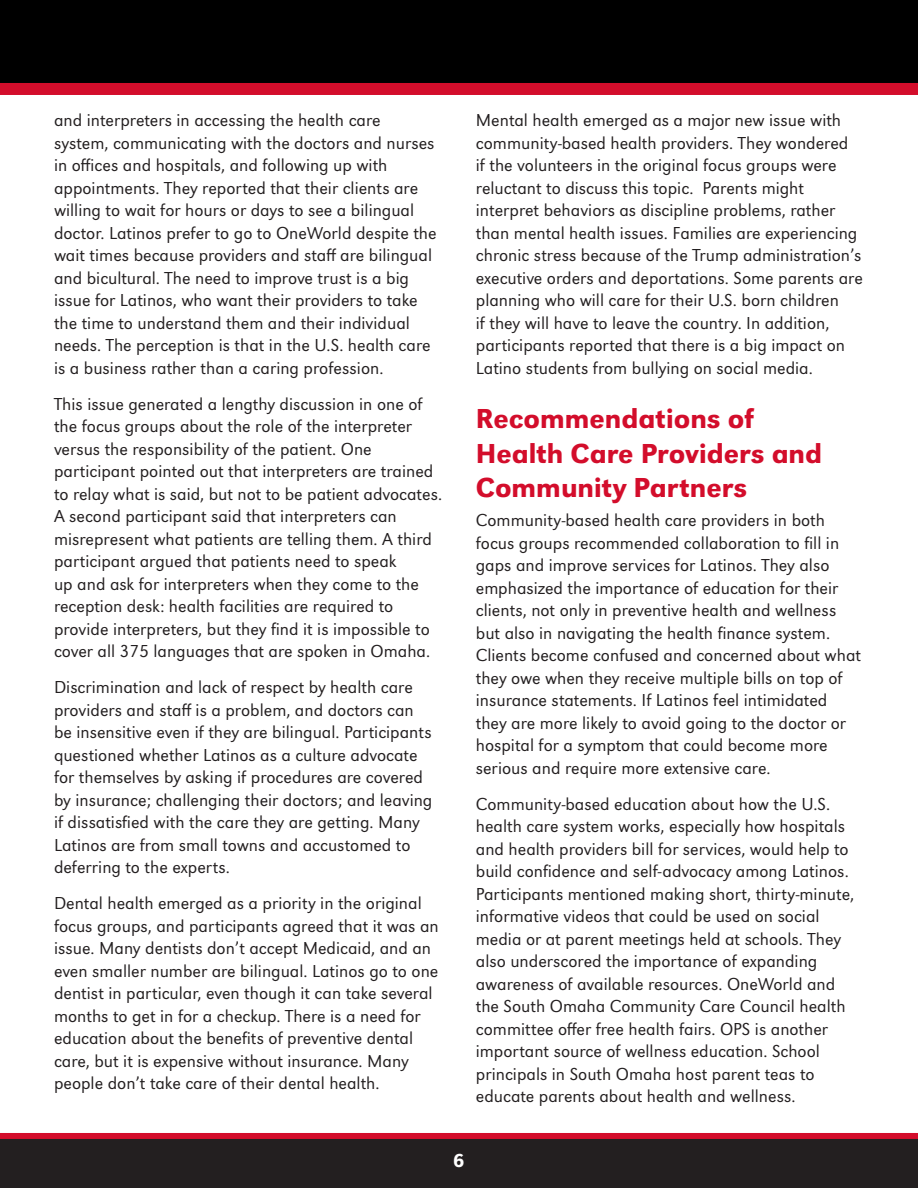
<style>
.page{position:relative;width:918px;height:1188px;background:#fff}
.page>*{position:absolute;margin:0;border:0;box-sizing:border-box;transform-origin:0 0}
.t1{font:500 28.5px/34.2px "URW Grotesk";color:#d30d2b}
.t2{font:500 19.5px "URW Grotesk";color:#fff}
.body{font:300 18px/22.5px "URW Grotesk";color:#231f20}
</style>
<div class="page">
<svg style="left:0;top:0;width:918px;height:95px;fill:#000"></svg>
<svg style="left:0;top:1133px;width:918px;height:55px"></svg>
<p class="body" style="left:54px;top:109px;width:384px">and interpreters in accessing the health care system, communicating with the doctors and nurses in offices and hospitals, and following up with appointments. They reported that their clients are willing to wait for hours or days to see a bilingual doctor. Latinos prefer to go to OneWorld despite the wait times because providers and staff are bilingual and bicultural. The need to improve trust is a big issue for Latinos, who want their providers to take the time to understand them and their individual needs. The perception is that in the U.S. health care is a business rather than a caring profession.</p>
<p class="body" style="left:54px;top:393px;width:390px">This issue generated a lengthy discussion in one of the focus groups about the role of the interpreter versus the responsibility of the patient. One participant pointed out that interpreters are trained to relay what is said, but not to be patient advocates.<br>A second participant said that interpreters can misrepresent what patients are telling them. A third participant argued that patients need to speak<br>up and ask for interpreters when they come to the reception desk: health facilities are required to provide interpreters, but they find it is impossible to cover all 375 languages that are spoken in Omaha.</p>
<p class="body" style="left:54px;top:676px;width:380px">Discrimination and lack of respect by health care providers and staff is a problem, and doctors can be insensitive even if they are bilingual. Participants questioned whether Latinos as a culture advocate for themselves by asking if procedures are covered by insurance; challenging their doctors; and leaving if dissatisfied with the care they are getting. Many Latinos are from small towns and accustomed to deferring to the experts.</p>
<p class="body" style="left:54px;top:892px;width:386px">Dental health emerged as a priority in the original focus groups, and participants agreed that it was an issue. Many dentists don’t accept Medicaid, and an even smaller number are bilingual. Latinos go to one dentist in particular, even though it can take several months to get in for a checkup. There is a need for education about the benefits of preventive dental care, but it is expensive without insurance. Many people don’t take care of their dental health.</p>
<p class="body" style="left:476px;top:109px;width:389px">Mental health emerged as a major new issue with community-based health providers. They wondered<br>if the volunteers in the original focus groups were reluctant to discuss this topic. Parents might interpret behaviors as discipline problems, rather than mental health issues. Families are experiencing chronic stress because of the Trump administration’s executive orders and deportations. Some parents are planning who will care for their U.S. born children<br>if they will have to leave the country. In addition, participants reported that there is a big impact on Latino students from bullying on social media.</p>
<p class="t1" style="left:476px;top:402px;width:348px">Recommendations of<br>Health Care Providers and<br>Community Partners</p>
<p class="body" style="left:476px;top:509px;width:387px">Community-based health care providers in both focus groups recommended collaboration to fill in gaps and improve services for Latinos. They also emphasized the importance of education for their clients, not only in preventive health and wellness but also in navigating the health finance system.<br>Clients become confused and concerned about what they owe when they receive multiple bills on top of insurance statements. If Latinos feel intimidated they are more likely to avoid going to the doctor or hospital for a symptom that could become more serious and require more extensive care.</p>
<p class="body" style="left:476px;top:792px;width:380px">Community-based education about how the U.S. health care system works, especially how hospitals and health providers bill for services, would help to build confidence and self-advocacy among Latinos.<br>Participants mentioned making short, thirty-minute, informative videos that could be used on social media or at parent meetings held at schools. They also underscored the importance of expanding awareness of available resources. OneWorld and the South Omaha Community Care Council health committee offer free health fairs. OPS is another important source of wellness education. School principals in South Omaha host parent teas to educate parents about health and wellness.</p>
<p class="t2" style="left:453px;top:1149px;width:13px">6</p>
</div>
